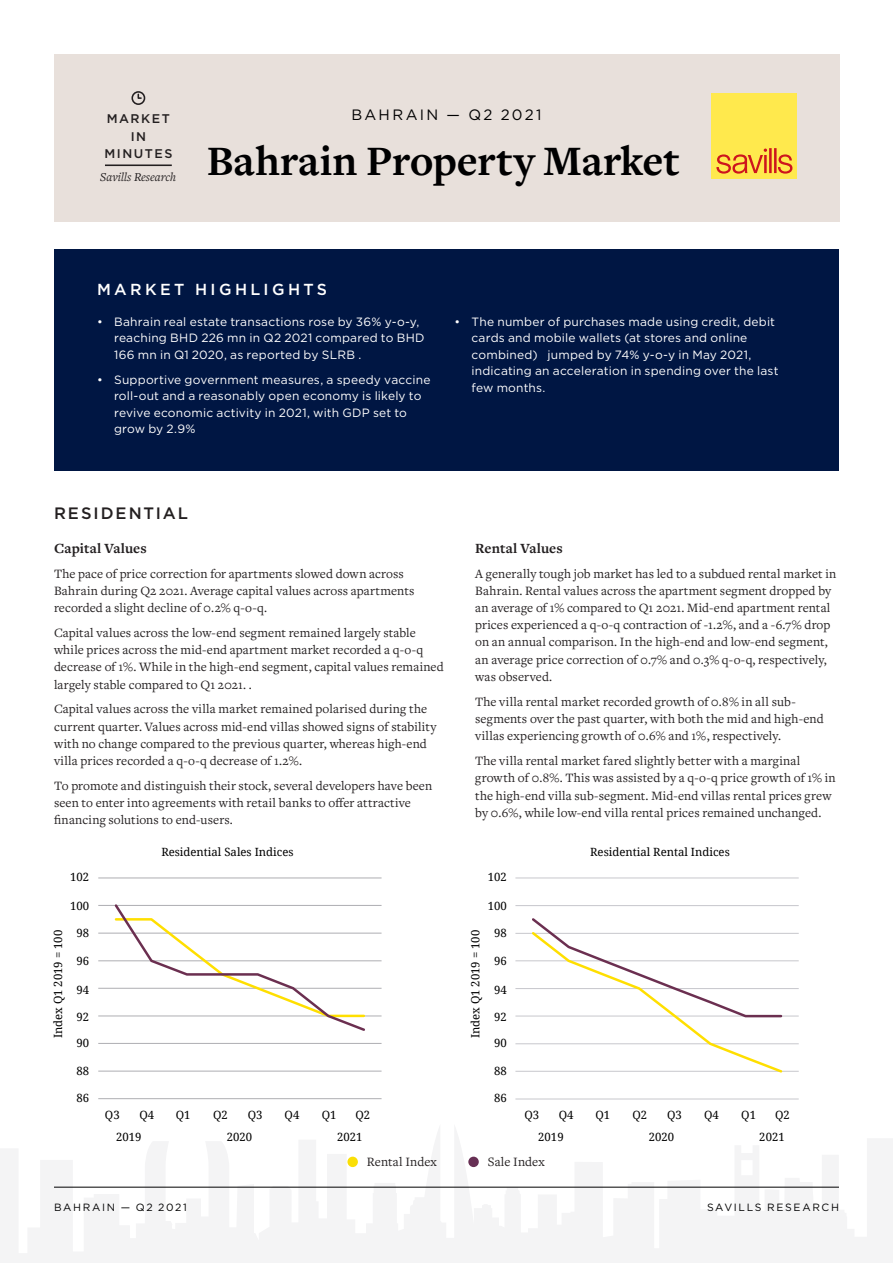
<style>
.page{position:relative;width:893px;height:1263px;background:#fff}
.page>*{position:absolute;margin:0;border:0;box-sizing:border-box;transform-origin:0 0}
.MiM_Title{font:700 43.5px "Freight Text Pro";letter-spacing:-.005em;color:#000001}
.MiM_Strapline{font:500 16.5px "Gotham";letter-spacing:.12em;color:#231f20}
.MiM_Strapline-2{font:500 15.9px "Gotham";letter-spacing:.21em;color:#fff}
.MiM_Strapline-3{font:15px "Gotham";letter-spacing:.15em;color:#000001}
.MiM_Chart_Axis_Title{font:700 14.55px "Freight Text Pro";letter-spacing:.005em;color:#231f20}
.MiM_Chart_Axis_Title-2{font:13.2px/17.2px "Freight Text Pro";letter-spacing:.005em;color:#231f20}
.t1{font:500 12.6px "Gotham";letter-spacing:.125em;color:#231f20}
.t2{font:italic 12.6px "Freight Text Pro";color:#231f20}
.t3{font:12px/16.5px "Gotham";letter-spacing:.015em;color:#fff}
.t4{font:11.4px "Droid Serif";color:#000001}
.MiM_Strapline-4{font:10.5px "Gotham";letter-spacing:.16em;color:#000001}
</style>
<div class="page">
<div style="left:54px;top:249px;width:785px;height:222px;background:#001643"></div>
<div style="left:54px;top:54px;width:786px;height:168px;background:#e8e0db"></div>
<div style="left:711px;top:93px;width:86px;height:86px;background:#ffe94d"></div>
<svg style="left:716px;top:148px;width:76px;height:26px"></svg>
<hr style="left:105px;top:164px;width:67px;height:2px;background:#231f20">
<div style="left:131px;top:91px;width:14px;height:14px;border:2px solid #231f20;border-radius:50%"></div>
<svg style="left:137px;top:93px;width:6px;height:7px"></svg>
<svg style="left:0;top:1127px;width:893px;height:136px;fill:#f4f4f5"></svg>
<hr style="left:54px;top:1187px;width:785px;height:1px;background:#000001">
<hr style="left:98px;top:1098px;width:284px;height:1px;background:#aeaeb2">
<hr style="left:98px;top:1071px;width:284px;height:1px;background:#aeaeb2">
<hr style="left:98px;top:1043px;width:284px;height:1px;background:#aeaeb2">
<hr style="left:98px;top:1015px;width:284px;height:1px;background:#aeaeb2">
<hr style="left:98px;top:988px;width:284px;height:1px;background:#aeaeb2">
<hr style="left:98px;top:960px;width:284px;height:1px;background:#aeaeb2">
<hr style="left:98px;top:933px;width:284px;height:1px;background:#aeaeb2">
<hr style="left:98px;top:905px;width:284px;height:1px;background:#aeaeb2">
<hr style="left:98px;top:877px;width:284px;height:1px;background:#aeaeb2">
<svg style="left:113px;top:904px;width:254px;height:127px"></svg>
<hr style="left:515px;top:1098px;width:284px;height:1px;background:#c7c7cc">
<hr style="left:515px;top:1071px;width:284px;height:1px;background:#c7c7cc">
<hr style="left:515px;top:1043px;width:284px;height:1px;background:#c7c7cc">
<hr style="left:515px;top:1016px;width:284px;height:1px;background:#c7c7cc">
<hr style="left:515px;top:988px;width:284px;height:1px;background:#c7c7cc">
<hr style="left:515px;top:960px;width:284px;height:1px;background:#c7c7cc">
<hr style="left:515px;top:933px;width:284px;height:1px;background:#c7c7cc">
<hr style="left:515px;top:905px;width:284px;height:1px;background:#c7c7cc">
<hr style="left:515px;top:877px;width:284px;height:1px;background:#c7c7cc">
<svg style="left:530px;top:918px;width:254px;height:155px"></svg>
<div style="left:347px;top:1156px;width:11px;height:11px;background:#fadf06;border-radius:50%"></div>
<div style="left:468px;top:1156px;width:11px;height:11px;background:#672f54;border-radius:50%"></div>
<p class="t1" style="left:107px;top:111px;width:65px">MARKET</p>
<p class="MiM_Strapline-3" style="left:352px;top:105px;width:191px">BAHRAIN — Q2 2021</p>
<p class="t1" style="left:131px;top:128px;width:17px">IN</p>
<p class="t1" style="left:104px;top:145px;width:70px">MINUTES</p>
<p class="t2" style="left:100px;top:168px;width:78px">Savills Research</p>
<p class="MiM_Title" style="left:207px;top:132px;width:474px">Bahrain Property Market</p>
<p class="MiM_Strapline-2" style="left:97px;top:279px;width:232px">MARKET HIGHLIGHTS</p>
<p class="t3" style="left:114px;top:313px;width:312px;text-indent:-17px">• Bahrain real estate transactions rose by 36% y-o-y, reaching BHD 226 mn in Q2 2021 compared to BHD<br>166 mn in Q1 2020, as reported by SLRB .</p>
<p class="t3" style="left:114px;top:371px;width:318px;text-indent:-17px">• Supportive government measures, a speedy vaccine roll-out and a reasonably open economy is likely to revive economic activity in 2021, with GDP set to grow by 2.9%</p>
<p class="t3" style="left:471px;top:313px;width:309px;text-indent:-17px">• The number of purchases made using credit, debit cards and mobile wallets (at stores and online combined) jumped by 74% y-o-y in May 2021, indicating an acceleration in spending over the last few months.</p>
<p class="MiM_Strapline" style="left:54px;top:503px;width:136px">RESIDENTIAL</p>
<p class="MiM_Chart_Axis_Title" style="left:54px;top:538px;width:94px">Capital Values</p>
<p class="MiM_Chart_Axis_Title-2" style="left:54px;top:564px;width:362px">The pace of price correction for apartments slowed down across<br>Bahrain during Q2 2021. Average capital values across apartments recorded a slight decline of 0.2% q-o-q.</p>
<p class="MiM_Chart_Axis_Title-2" style="left:54px;top:623px;width:391px">Capital values across the low-end segment remained largely stable while prices across the mid-end apartment market recorded a q-o-q decrease of 1%. While in the high-end segment, capital values remained largely stable compared to Q1 2021. .</p>
<p class="MiM_Chart_Axis_Title-2" style="left:54px;top:700px;width:384px">Capital values across the villa market remained polarised during the current quarter. Values across mid-end villas showed signs of stability with no change compared to the previous quarter, whereas high-end villa prices recorded a q-o-q decrease of 1.2%.</p>
<p class="MiM_Chart_Axis_Title-2" style="left:54px;top:776px;width:380px">To promote and distinguish their stock, several developers have been seen to enter into agreements with retail banks to offer attractive financing solutions to end-users.</p>
<p class="MiM_Chart_Axis_Title" style="left:475px;top:538px;width:89px">Rental Values</p>
<p class="MiM_Chart_Axis_Title-2" style="left:475px;top:564px;width:363px">A generally tough job market has led to a subdued rental market in Bahrain. Rental values across the apartment segment dropped by an average of 1% compared to Q1 2021. Mid-end apartment rental prices experienced a q-o-q contraction of -1.2%, and a -6.7% drop on an annual comparison. In the high-end and low-end segment, an average price correction of 0.7% and 0.3% q-o-q, respectively, was observed.</p>
<p class="MiM_Chart_Axis_Title-2" style="left:475px;top:692px;width:350px">The villa rental market recorded growth of 0.8% in all sub&shy;segments over the past quarter, with both the mid and high-end villas experiencing growth of 0.6% and 1%, respectively.</p>
<p class="MiM_Chart_Axis_Title-2" style="left:475px;top:752px;width:362px">The villa rental market fared slightly better with a marginal growth of 0.8%. This was assisted by a q-o-q price growth of 1% in the high-end villa sub-segment. Mid-end villas rental prices grew by 0.6%, while low-end villa rental prices remained unchanged.</p>
<p class="t4" style="left:161px;top:844px;width:134px">Residential Sales Indices</p>
<p class="t4" style="left:590px;top:844px;width:141px">Residential Rental Indices</p>
<p class="t4" style="left:70px;top:869px;width:21px">102</p>
<p class="t4" style="left:488px;top:869px;width:21px">102</p>
<p class="t4" style="left:70px;top:898px;width:21px">100</p>
<p class="t4" style="left:488px;top:898px;width:21px">100</p>
<p class="t4" style="left:77px;top:925px;width:14px">98</p>
<p class="t4" style="left:494px;top:925px;width:14px">98</p>
<p class="t4" style="left:50px;top:1038px;width:110px;rotate:-90deg">Index Q1 2019 = 100</p>
<p class="t4" style="left:468px;top:1038px;width:110px;rotate:-90deg">Index Q1 2019 = 100</p>
<p class="t4" style="left:77px;top:953px;width:14px">96</p>
<p class="t4" style="left:494px;top:953px;width:14px">96</p>
<p class="t4" style="left:77px;top:982px;width:14px">94</p>
<p class="t4" style="left:494px;top:982px;width:14px">94</p>
<p class="t4" style="left:77px;top:1009px;width:14px">92</p>
<p class="t4" style="left:494px;top:1009px;width:14px">92</p>
<p class="t4" style="left:77px;top:1035px;width:14px">90</p>
<p class="t4" style="left:494px;top:1035px;width:14px">90</p>
<p class="t4" style="left:77px;top:1063px;width:14px">88</p>
<p class="t4" style="left:494px;top:1063px;width:14px">88</p>
<p class="t4" style="left:77px;top:1090px;width:14px">86</p>
<p class="t4" style="left:494px;top:1090px;width:14px">86</p>
<p class="t4" style="left:105px;top:1106px;width:16px">Q3</p>
<p class="t4" style="left:116px;top:1129px;width:27px">2019</p>
<p class="t4" style="left:139px;top:1106px;width:16px">Q4</p>
<p class="t4" style="left:176px;top:1106px;width:16px">Q1</p>
<p class="t4" style="left:213px;top:1106px;width:16px">Q2</p>
<p class="t4" style="left:248px;top:1106px;width:16px">Q3</p>
<p class="t4" style="left:285px;top:1106px;width:16px">Q4</p>
<p class="t4" style="left:322px;top:1106px;width:16px">Q1</p>
<p class="t4" style="left:356px;top:1106px;width:16px">Q2</p>
<p class="t4" style="left:524px;top:1106px;width:16px">Q3</p>
<p class="t4" style="left:559px;top:1106px;width:16px">Q4</p>
<p class="t4" style="left:595px;top:1106px;width:16px">Q1</p>
<p class="t4" style="left:632px;top:1106px;width:16px">Q2</p>
<p class="t4" style="left:667px;top:1106px;width:16px">Q3</p>
<p class="t4" style="left:704px;top:1106px;width:16px">Q4</p>
<p class="t4" style="left:741px;top:1106px;width:16px">Q1</p>
<p class="t4" style="left:775px;top:1106px;width:16px">Q2</p>
<p class="MiM_Chart_Axis_Title-2" style="left:367px;top:1152px;width:72px">Rental Index</p>
<p class="MiM_Chart_Axis_Title-2" style="left:488px;top:1152px;width:58px">Sale Index</p>
<p class="t4" style="left:227px;top:1129px;width:27px">2020</p>
<p class="t4" style="left:337px;top:1129px;width:27px">2021</p>
<p class="t4" style="left:538px;top:1129px;width:27px">2019</p>
<p class="t4" style="left:649px;top:1129px;width:27px">2020</p>
<p class="t4" style="left:759px;top:1129px;width:27px">2021</p>
<p class="MiM_Strapline-4" style="left:54px;top:1200px;width:134px">BAHRAIN — Q2 2021</p>
<p class="MiM_Strapline-4" style="left:707px;top:1200px;width:133px">SAVILLS RESEARCH</p>
</div>
